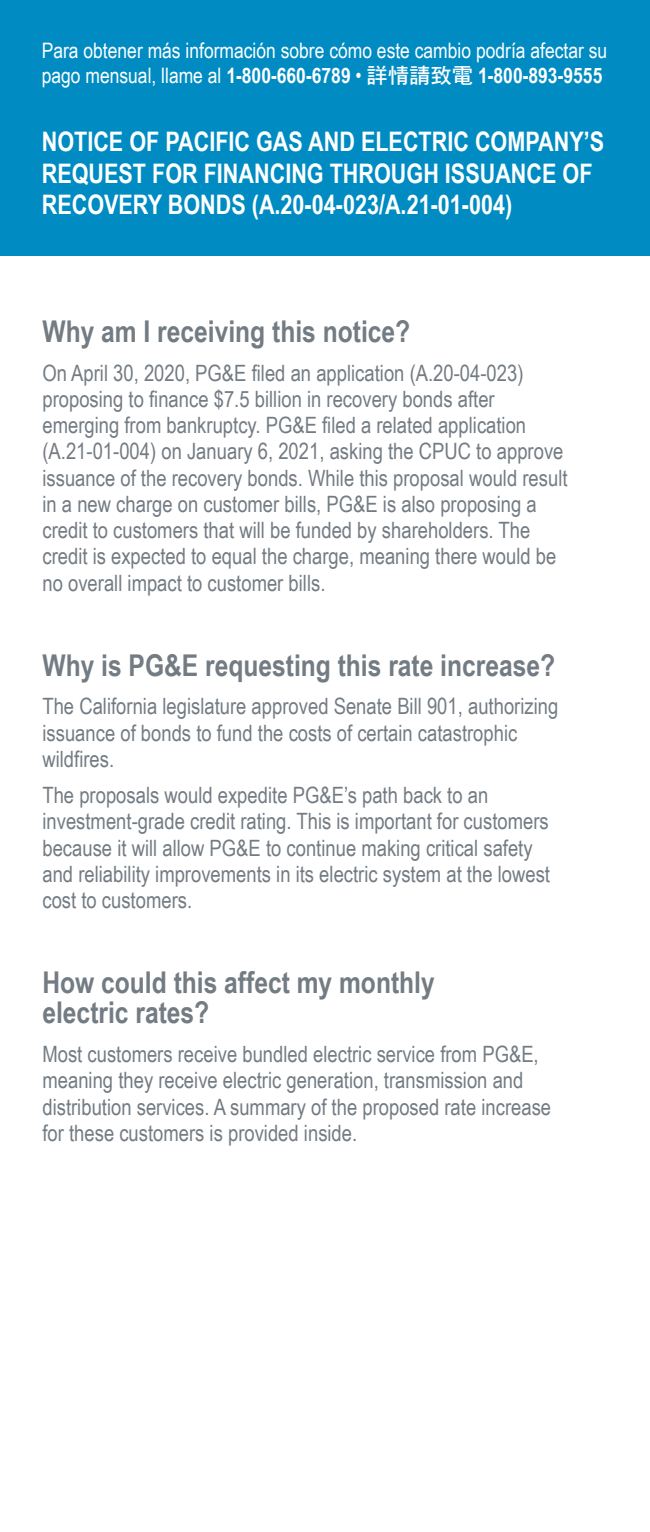
<style>
.page{position:relative;width:650px;height:1532px;background:#fff}
.page>*{position:absolute;margin:0;border:0;box-sizing:border-box;transform-origin:0 0}
.t1{font:700 30px/30px "Arial Narrow";color:#737b83}
.t2{font:700 27px/31.2px "Arial Narrow";color:#fff}
.t3{font:22.5px/26.2px "Arial Narrow";color:#737b83}
.t4{font:21.25px/24.5px "Arial Narrow";color:#fff}
.s1{font-weight:700}
.s2{font-family:"DF Hei HK W7"}
</style>
<div class="page">
<div style="left:0;top:0;width:650px;height:256px;background:#008cc2"></div>
<p class="t4" style="left:42px;top:38px;width:567px">Para obtener más información sobre cómo este cambio podría afectar su pago mensual, llame al <span class="s1">1-800-660-6789</span> • <span class="s2">詳情請致電</span> <span class="s1">1-800-893-9555</span></p>
<h1 class="t2" style="left:42px;top:125px;width:564px">NOTICE OF PACIFIC GAS AND ELECTRIC COMPANY’S<br>REQUEST FOR FINANCING THROUGH ISSUANCE OF<br>RECOVERY BONDS (A.20-04-023/A.21-01-004)</h1>
<h2 class="t1" style="left:42px;top:315px;width:369px">Why am I receiving this notice?</h2>
<p class="t3" style="left:42px;top:359px;width:527px">On April 30, 2020, PG&amp;E filed an application (A.20-04-023) proposing to finance $7.5 billion in recovery bonds after emerging from bankruptcy. PG&amp;E filed a related application (A.21-01-004) on January 6, 2021, asking the CPUC to approve issuance of the recovery bonds. While this proposal would result in a new charge on customer bills, PG&amp;E is also proposing a credit to customers that will be funded by shareholders. The credit is expected to equal the charge, meaning there would be no overall impact to customer bills.</p>
<h2 class="t1" style="left:42px;top:648px;width:514px">Why is PG&amp;E requesting this rate increase?</h2>
<p class="t3" style="left:42px;top:692px;width:517px">The California legislature approved Senate Bill 901, authorizing issuance of bonds to fund the costs of certain catastrophic wildfires.</p>
<p class="t3" style="left:42px;top:781px;width:509px">The proposals would expedite PG&amp;E’s path back to an investment-grade credit rating. This is important for customers because it will allow PG&amp;E to continue making critical safety and reliability improvements in its electric system at the lowest cost to customers.</p>
<h2 class="t1" style="left:42px;top:966px;width:394px">How could this affect my monthly electric rates?</h2>
<p class="t3" style="left:42px;top:1040px;width:510px">Most customers receive bundled electric service from PG&amp;E, meaning they receive electric generation, transmission and distribution services. A summary of the proposed rate increase for these customers is provided inside.</p>
</div>
